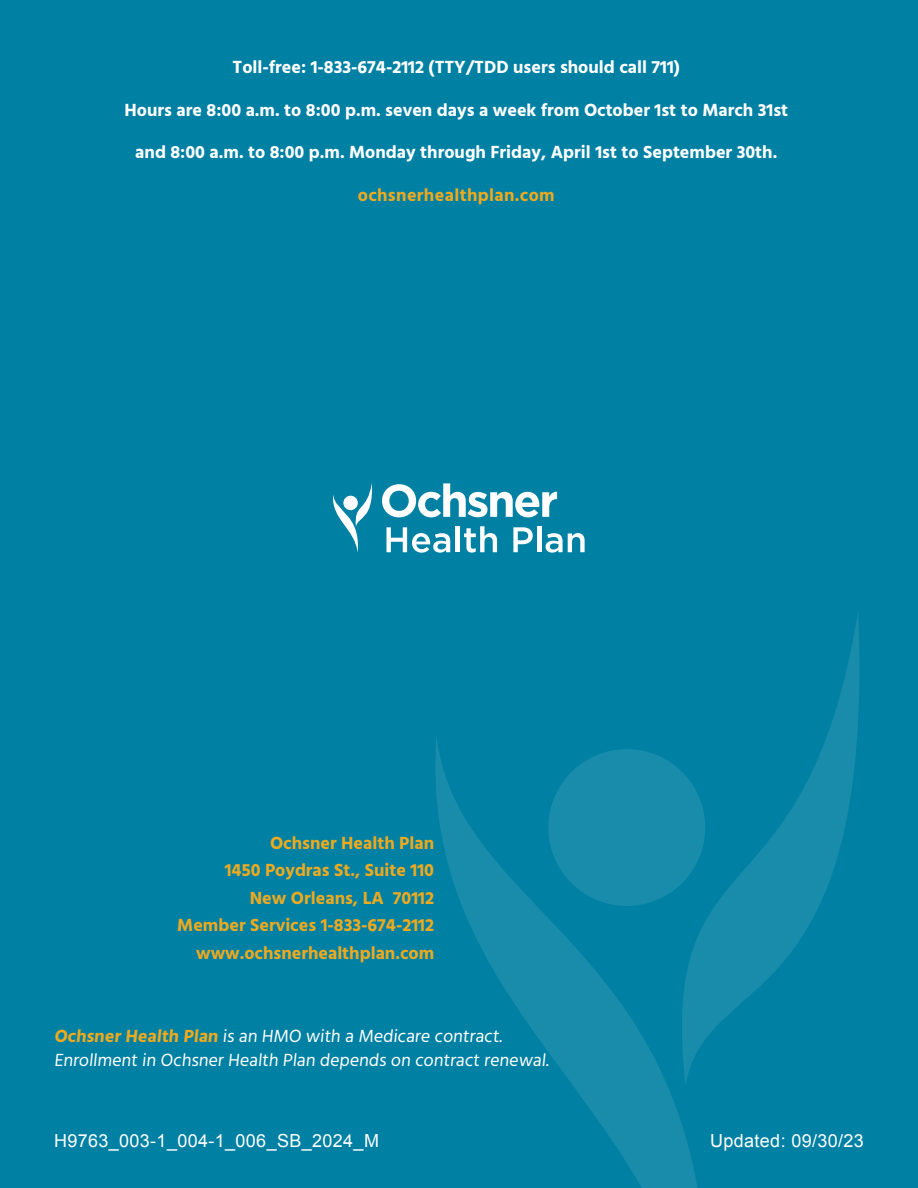
<style>
.page{position:relative;width:918px;height:1188px;background:#0080a3}
.page>*{position:absolute;margin:0;border:0;box-sizing:border-box;transform-origin:0 0}
.t1{font:700 18px "Hind";color:#fff}
.t2{font:700 18px/27.6px "Hind";color:#ebaa21;text-align:right}
.t3{font:18px/24.6px "Hind";color:#fff}
.t4{font:18px "Arial";letter-spacing:.02em;color:#fff}
.t5{font:700 18px "Hind";letter-spacing:.02em;color:#ebaa21}
.s1{font-weight:700;color:#ebaa21}
</style>
<div class="page">
<svg style="left:435px;top:737px;width:263px;height:451px"></svg>
<svg style="left:657px;top:614px;width:203px;height:472px"></svg>
<div style="left:548px;top:749px;width:157px;height:157px;background:#198cac;border-radius:50%"></div>
<svg style="left:333px;top:483px;width:40px;height:69px"></svg>
<div style="left:343px;top:496px;width:15px;height:14px;background:#fff;border-radius:50%"></div>
<svg style="left:386px;top:527px;width:64px;height:26px"></svg>
<hr style="left:456px;top:526px;width:4px;height:26px;background:#fff">
<svg style="left:464px;top:526px;width:33px;height:27px"></svg>
<svg style="left:513px;top:527px;width:20px;height:25px"></svg>
<hr style="left:537px;top:526px;width:4px;height:26px;background:#fff">
<svg style="left:546px;top:533px;width:39px;height:20px"></svg>
<svg style="left:382px;top:483px;width:175px;height:34px"></svg>
<p class="t1" style="left:233px;top:56px;width:449px">Toll-free: 1-833-674-2112 (TTY/TDD users should call 711)</p>
<p class="t1" style="left:124px;top:99px;width:665px">Hours are 8:00 a.m. to 8:00 p.m. seven days a week from October 1st to March 31st</p>
<p class="t1" style="left:135px;top:141px;width:644px">and 8:00 a.m. to 8:00 p.m. Monday through Friday, April 1st to September 30th.</p>
<p class="t5" style="left:358px;top:184px;width:198px">ochsnerhealthplan.com</p>
<p class="t2" style="left:177px;top:829px;width:258px">Ochsner Health Plan<br>1450 Poydras St., Suite 110<br>New Orleans, LA 70112<br>Member Services 1-833-674-2112 www.ochsnerhealthplan.com</p>
<p class="t3" style="left:54px;top:1024px;width:499px"><span class="s1">Ochsner Health Plan</span> is an HMO with a Medicare contract.<br>Enrollment in Ochsner Health Plan depends on contract renewal.</p>
<p class="t4" style="left:54px;top:1129px;width:326px">H9763_003-1_004-1_006_SB_2024_M</p>
<p class="t4" style="left:710px;top:1129px;width:155px">Updated: 09/30/23</p>
</div>
